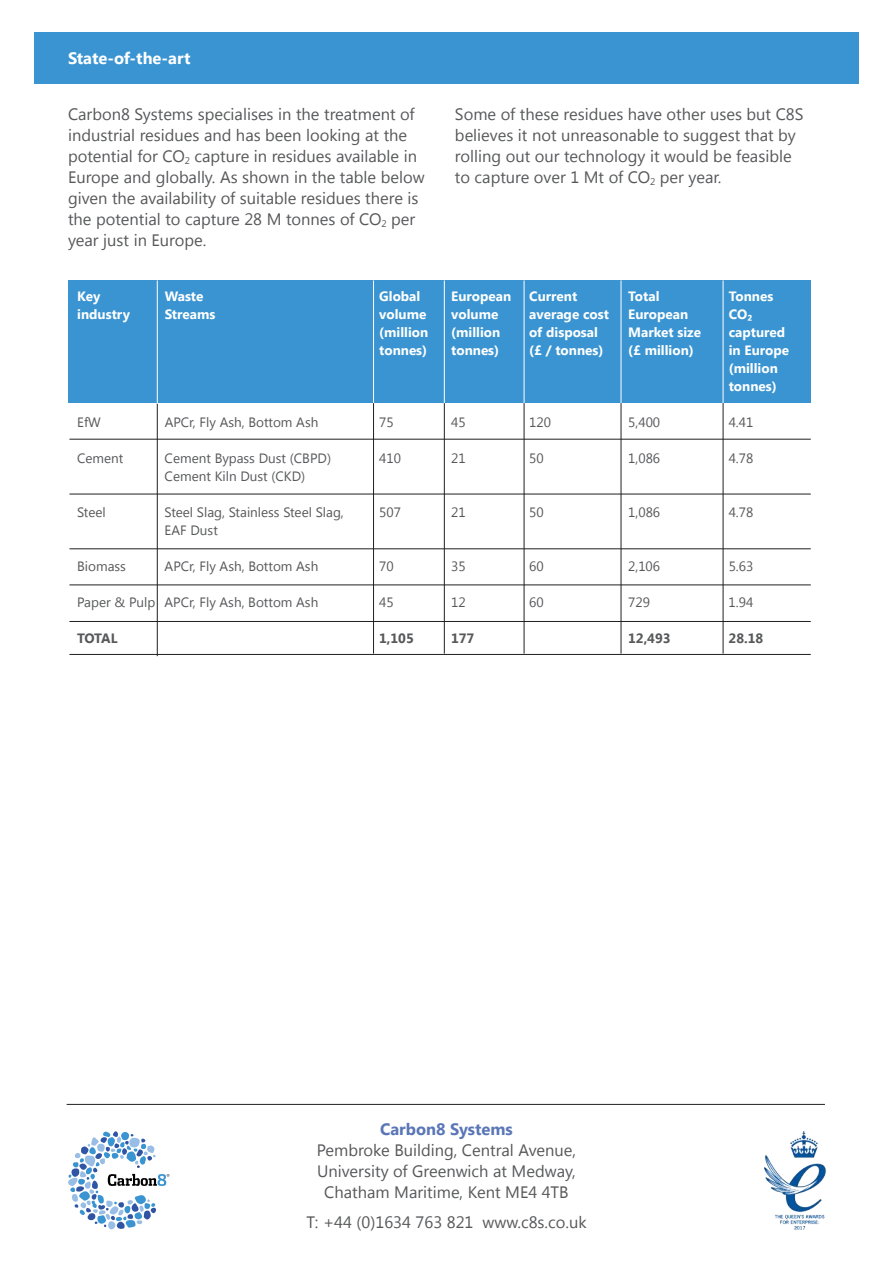
<style>
.page{position:relative;width:893px;height:1263px;background:#fff}
.page>*{position:absolute;margin:0;border:0;box-sizing:border-box;transform-origin:0 0}
.t1{font:16.5px/21px "Segoe UI";color:#57585a}
.t2{font:700 16.5px "Segoe UI";color:#fff}
.t3{font:700 16.5px "Segoe UI";color:#5a76b7}
.t4{font:13.5px "Segoe UI";color:#57585a}
.t5{font:700 13.5px/18px "Segoe UI";color:#fff}
.t6{font:700 13.5px "Segoe UI";color:#57585a}
</style>
<div class="page">
<hr style="left:157px;top:280px;width:1px;height:376px;background:#221f1f">
<hr style="left:373px;top:280px;width:1px;height:374px;background:#221f1f">
<hr style="left:444px;top:280px;width:1px;height:374px;background:#221f1f">
<hr style="left:524px;top:280px;width:1px;height:374px;background:#221f1f">
<hr style="left:621px;top:280px;width:1px;height:374px;background:#221f1f">
<hr style="left:723px;top:280px;width:1px;height:374px;background:#221f1f">
<div style="left:34px;top:32px;width:825px;height:51px;background:#3994d1"></div>
<hr style="left:67px;top:1104px;width:758px;height:1px;background:#221f1f">
<svg style="left:68px;top:1131px;width:101px;height:99px"></svg>
<img style="left:764px;top:1131px;width:62px;height:99px">
<div style="left:68px;top:280px;width:742px;height:123px;background:#3994d1"></div>
<hr style="left:69px;top:654px;width:742px;height:1px;background:#221f1f">
<hr style="left:69px;top:439px;width:742px;height:1px;background:#221f1f">
<hr style="left:69px;top:494px;width:742px;height:1px;background:#221f1f">
<hr style="left:69px;top:548px;width:742px;height:1px;background:#221f1f">
<hr style="left:69px;top:585px;width:742px;height:1px;background:#221f1f">
<hr style="left:69px;top:621px;width:742px;height:1px;background:#221f1f">
<hr style="left:157px;top:280px;width:1px;height:124px;background:#fff">
<hr style="left:373px;top:280px;width:1px;height:123px;background:#fff">
<hr style="left:444px;top:280px;width:1px;height:123px;background:#fff">
<hr style="left:524px;top:280px;width:1px;height:123px;background:#fff">
<hr style="left:621px;top:280px;width:1px;height:123px;background:#fff">
<hr style="left:723px;top:280px;width:1px;height:123px;background:#fff">
<p class="t2" style="left:68px;top:51px;width:124px">State-of-the-art</p>
<p class="t1" style="left:68px;top:105px;width:358px">Carbon8 Systems specialises in the treatment of industrial residues and has been looking at the potential for CO<sub>2</sub> capture in residues available in Europe and globally. As shown in the table below given the availability of suitable residues there is the potential to capture 28 M tonnes of CO<sub>2</sub> per year just in Europe.</p>
<p class="t1" style="left:455px;top:105px;width:350px">Some of these residues have other uses but C8S believes it not unreasonable to suggest that by rolling out our technology it would be feasible to capture over 1 Mt of CO<sub>2</sub> per year.</p>
<p class="t5" style="left:77px;top:289px;width:25px">Key</p>
<p class="t5" style="left:165px;top:289px;width:40px">Waste</p>
<p class="t5" style="left:379px;top:289px;width:43px">Global</p>
<p class="t5" style="left:451px;top:289px;width:62px">European</p>
<p class="t5" style="left:529px;top:289px;width:50px">Current</p>
<p class="t5" style="left:628px;top:289px;width:33px">Total</p>
<p class="t5" style="left:729px;top:289px;width:46px">Tonnes</p>
<p class="t5" style="left:77px;top:305px;width:54px">industry</p>
<p class="t5" style="left:165px;top:305px;width:52px">Streams</p>
<p class="t5" style="left:379px;top:305px;width:49px">volume</p>
<p class="t5" style="left:451px;top:305px;width:49px">volume</p>
<p class="t5" style="left:529px;top:305px;width:81px">average cost</p>
<p class="t5" style="left:628px;top:305px;width:62px">European</p>
<p class="t5" style="left:729px;top:305px;width:25px">CO₂</p>
<p class="t5" style="left:379px;top:325px;width:51px">(million</p>
<p class="t5" style="left:451px;top:325px;width:51px">(million</p>
<p class="t5" style="left:529px;top:325px;width:70px">of disposal</p>
<p class="t5" style="left:628px;top:325px;width:74px">Market size</p>
<p class="t5" style="left:729px;top:325px;width:58px">captured</p>
<p class="t5" style="left:379px;top:343px;width:50px">tonnes)</p>
<p class="t5" style="left:451px;top:343px;width:50px">tonnes)</p>
<p class="t5" style="left:529px;top:343px;width:76px">(£ / tonnes)</p>
<p class="t5" style="left:628px;top:343px;width:67px">(£ million)</p>
<p class="t5" style="left:729px;top:343px;width:62px">in Europe (million tonnes)</p>
<p class="t4" style="left:77px;top:417px;width:25px">EfW</p>
<p class="t4" style="left:165px;top:417px;width:155px">APCr, Fly Ash, Bottom Ash</p>
<p class="t4" style="left:379px;top:417px;width:16px">75</p>
<p class="t4" style="left:451px;top:417px;width:16px">45</p>
<p class="t4" style="left:529px;top:417px;width:23px">120</p>
<p class="t4" style="left:628px;top:417px;width:34px">5,400</p>
<p class="t4" style="left:729px;top:417px;width:26px">4.41</p>
<p class="t4" style="left:77px;top:453px;width:48px">Cement</p>
<p class="t4" style="left:165px;top:453px;width:168px">Cement Bypass Dust (CBPD)</p>
<p class="t4" style="left:379px;top:453px;width:23px">410</p>
<p class="t4" style="left:451px;top:453px;width:16px">21</p>
<p class="t4" style="left:529px;top:453px;width:16px">50</p>
<p class="t4" style="left:628px;top:453px;width:34px">1,086</p>
<p class="t4" style="left:729px;top:453px;width:26px">4.78</p>
<p class="t4" style="left:165px;top:471px;width:142px">Cement Kiln Dust (CKD)</p>
<p class="t4" style="left:77px;top:507px;width:30px">Steel</p>
<p class="t4" style="left:165px;top:507px;width:181px">Steel Slag, Stainless Steel Slag,</p>
<p class="t4" style="left:379px;top:507px;width:23px">507</p>
<p class="t4" style="left:451px;top:507px;width:16px">21</p>
<p class="t4" style="left:529px;top:507px;width:16px">50</p>
<p class="t4" style="left:628px;top:507px;width:34px">1,086</p>
<p class="t4" style="left:729px;top:507px;width:26px">4.78</p>
<p class="t4" style="left:165px;top:525px;width:55px">EAF Dust</p>
<p class="t4" style="left:77px;top:561px;width:50px">Biomass</p>
<p class="t4" style="left:165px;top:561px;width:155px">APCr, Fly Ash, Bottom Ash</p>
<p class="t4" style="left:379px;top:561px;width:16px">70</p>
<p class="t4" style="left:451px;top:561px;width:16px">35</p>
<p class="t4" style="left:529px;top:561px;width:16px">60</p>
<p class="t4" style="left:628px;top:561px;width:34px">2,106</p>
<p class="t4" style="left:729px;top:561px;width:26px">5.63</p>
<p class="t4" style="left:77px;top:597px;width:243px">Paper &amp; Pulp APCr, Fly Ash, Bottom Ash</p>
<p class="t4" style="left:379px;top:597px;width:16px">45</p>
<p class="t4" style="left:451px;top:597px;width:16px">12</p>
<p class="t4" style="left:529px;top:597px;width:16px">60</p>
<p class="t4" style="left:628px;top:597px;width:23px">729</p>
<p class="t4" style="left:729px;top:597px;width:26px">1.94</p>
<p class="t6" style="left:77px;top:633px;width:42px">TOTAL</p>
<p class="t6" style="left:379px;top:633px;width:36px">1,105</p>
<p class="t6" style="left:451px;top:633px;width:25px">177</p>
<p class="t6" style="left:628px;top:633px;width:44px">12,493</p>
<p class="t6" style="left:729px;top:633px;width:36px">28.18</p>
<p class="t3" style="left:380px;top:1123px;width:134px">Carbon8 Systems</p>
<p class="t1" style="left:317px;top:1141px;width:261px;text-align:center">Pembroke Building, Central Avenue,<br>University of Greenwich at Medway,<br>Chatham Maritime, Kent ME4 4TB</p>
<p class="t1" style="left:306px;top:1213px;width:282px">T: +44 (0)1634 763 821 www.c8s.co.uk</p>
</div>
